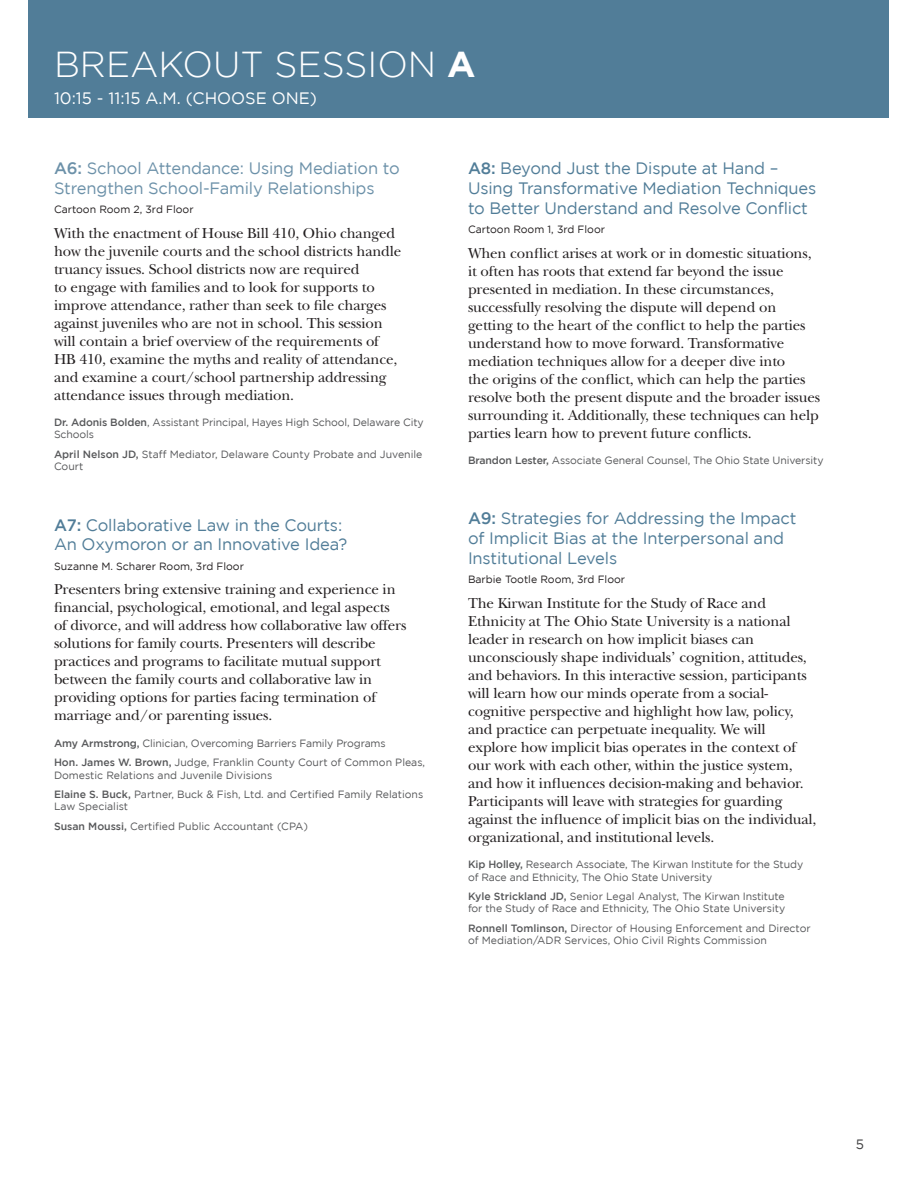
<style>
.page{position:relative;width:918px;height:1188px;background:#fff}
.page>*{position:absolute;margin:0;border:0;box-sizing:border-box;transform-origin:0 0}
.t1{font:300 36px "Gotham";color:#fff}
.Description_Title{font:16.5px/19.8px "Gotham";letter-spacing:-.01em;color:#517d98}
.First_Presenter{font:16.5px/19.5px "Gotham";letter-spacing:-.01em;color:#6c91a9}
.t2{font:16.5px "Gotham";color:#fff}
.Body{font:15px/18px "New Baskerville Std";letter-spacing:-.01em;color:#231f20}
.Description_Title-2{font:15px/18px "New Baskerville Std";letter-spacing:-.01em;color:#231f20}
.t3{font:13.5px "Gotham";color:#3e3e3f}
.Following_Presenters{font:10.5px/12.6px "Gotham";color:#57585a}
.First_Presenter-2{font:10.5px/12.6px "Gotham";letter-spacing:-.01em;color:#57585a}
.Room{font:10.5px "Gotham";color:#231f20}
.s1{font-weight:700}
.s2{font-weight:500}
</style>
<div class="page">
<div style="left:29px;top:0;width:860px;height:117px;background:#517d98"></div>
<p class="t1" style="left:54px;top:45px;width:423px">BREAKOUT SESSION <span class="s1">A</span></p>
<p class="t2" style="left:54px;top:89px;width:265px">10:15 - 11:15 A.M. (CHOOSE ONE)</p>
<p class="First_Presenter" style="left:54px;top:158px;width:347px"><span class="s2">A6:</span> School Attendance: Using Mediation to<br>Strengthen School-Family Relationships</p>
<p class="Room" style="left:54px;top:203px;width:141px">Cartoon Room 2, 3rd Floor</p>
<p class="Body" style="left:54px;top:224px;width:349px">With the enactment of House Bill 410, Ohio changed how the juvenile courts and the school districts handle truancy issues. School districts now are required<br>to engage with families and to look for supports to improve attendance, rather than seek to file charges against juveniles who are not in school. This session will contain a brief overview of the requirements of HB 410, examine the myths and reality of attendance, and examine a court/school partnership addressing attendance issues through mediation.</p>
<p class="First_Presenter-2" style="left:54px;top:416px;width:371px"><span class="s2">Dr. Adonis Bolden</span>, Assistant Principal, Hayes High School, Delaware City<br>Schools</p>
<p class="Following_Presenters" style="left:54px;top:448px;width:370px"><span class="s2">April Nelson JD,</span> Staff Mediator, Delaware County Probate and Juvenile<br>Court</p>
<p class="Description_Title" style="left:54px;top:515px;width:295px"><span class="s2">A7:</span> Collaborative Law in the Courts:<br>An Oxymoron or an Innovative Idea?</p>
<p class="Room" style="left:54px;top:560px;width:191px">Suzanne M. Scharer Room, 3rd Floor</p>
<p class="Body" style="left:54px;top:581px;width:354px">Presenters bring extensive training and experience in financial, psychological, emotional, and legal aspects of divorce, and will address how collaborative law offers solutions for family courts. Presenters will describe practices and programs to facilitate mutual support between the family courts and collaborative law in providing options for parties facing termination of marriage and/or parenting issues.</p>
<p class="First_Presenter-2" style="left:54px;top:736px;width:333px"><span class="s2">Amy Armstrong,</span> Clinician, Overcoming Barriers Family Programs</p>
<p class="Following_Presenters" style="left:54px;top:756px;width:373px"><span class="s2">Hon. James W. Brown,</span> Judge, Franklin County Court of Common Pleas,<br>Domestic Relations and Juvenile Divisions</p>
<p class="Following_Presenters" style="left:54px;top:788px;width:371px"><span class="s2">Elaine S. Buck,</span> Partner, Buck &amp; Fish, Ltd. and Certified Family Relations<br>Law Specialist</p>
<p class="Following_Presenters" style="left:54px;top:820px;width:256px"><span class="s2">Susan Moussi,</span> Certified Public Accountant (CPA)</p>
<p class="Description_Title" style="left:468px;top:158px;width:350px"><span class="s2">A8:</span> Beyond Just the Dispute at Hand –<br>Using Transformative Mediation Techniques to Better Understand and Resolve Conflict</p>
<p class="Room" style="left:468px;top:223px;width:139px">Cartoon Room 1, 3rd Floor</p>
<p class="Body" style="left:468px;top:244px;width:354px">When conflict arises at work or in domestic situations, it often has roots that extend far beyond the issue presented in mediation. In these circumstances, successfully resolving the dispute will depend on getting to the heart of the conflict to help the parties understand how to move forward. Transformative mediation techniques allow for a deeper dive into<br>the origins of the conflict, which can help the parties resolve both the present dispute and the broader issues surrounding it. Additionally, these techniques can help parties learn how to prevent future conflicts.</p>
<p class="First_Presenter-2" style="left:468px;top:454px;width:357px"><span class="s2">Brandon Lester,</span> Associate General Counsel, The Ohio State University</p>
<p class="Description_Title" style="left:468px;top:508px;width:330px"><span class="s2">A9:</span> Strategies for Addressing the Impact of Implicit Bias at the Interpersonal and<br>Institutional Levels</p>
<p class="Room" style="left:468px;top:574px;width:159px">Barbie Tootle Room, 3rd Floor</p>
<p class="Description_Title-2" style="left:468px;top:594px;width:350px">The Kirwan Institute for the Study of Race and Ethnicity at The Ohio State University is a national leader in research on how implicit biases can unconsciously shape individuals’ cognition, attitudes, and behaviors. In this interactive session, participants will learn how our minds operate from a social&shy;cognitive perspective and highlight how law, policy, and practice can perpetuate inequality. We will explore how implicit bias operates in the context of our work with each other, within the justice system, and how it influences decision-making and behavior.<br>Participants will leave with strategies for guarding against the influence of implicit bias on the individual, organizational, and institutional levels.</p>
<p class="First_Presenter-2" style="left:468px;top:858px;width:337px"><span class="s2">Kip Holley,</span> Research Associate, The Kirwan Institute for the Study of Race and Ethnicity, The Ohio State University</p>
<p class="Following_Presenters" style="left:468px;top:890px;width:319px"><span class="s2">Kyle Strickland JD,</span> Senior Legal Analyst, The Kirwan Institute for the Study of Race and Ethnicity, The Ohio State University</p>
<p class="Following_Presenters" style="left:468px;top:922px;width:344px"><span class="s2">Ronnell Tomlinson,</span> Director of Housing Enforcement and Director of Mediation/ADR Services, Ohio Civil Rights Commission</p>
<p class="t3" style="left:856px;top:1137px;width:10px">5</p>
</div>
